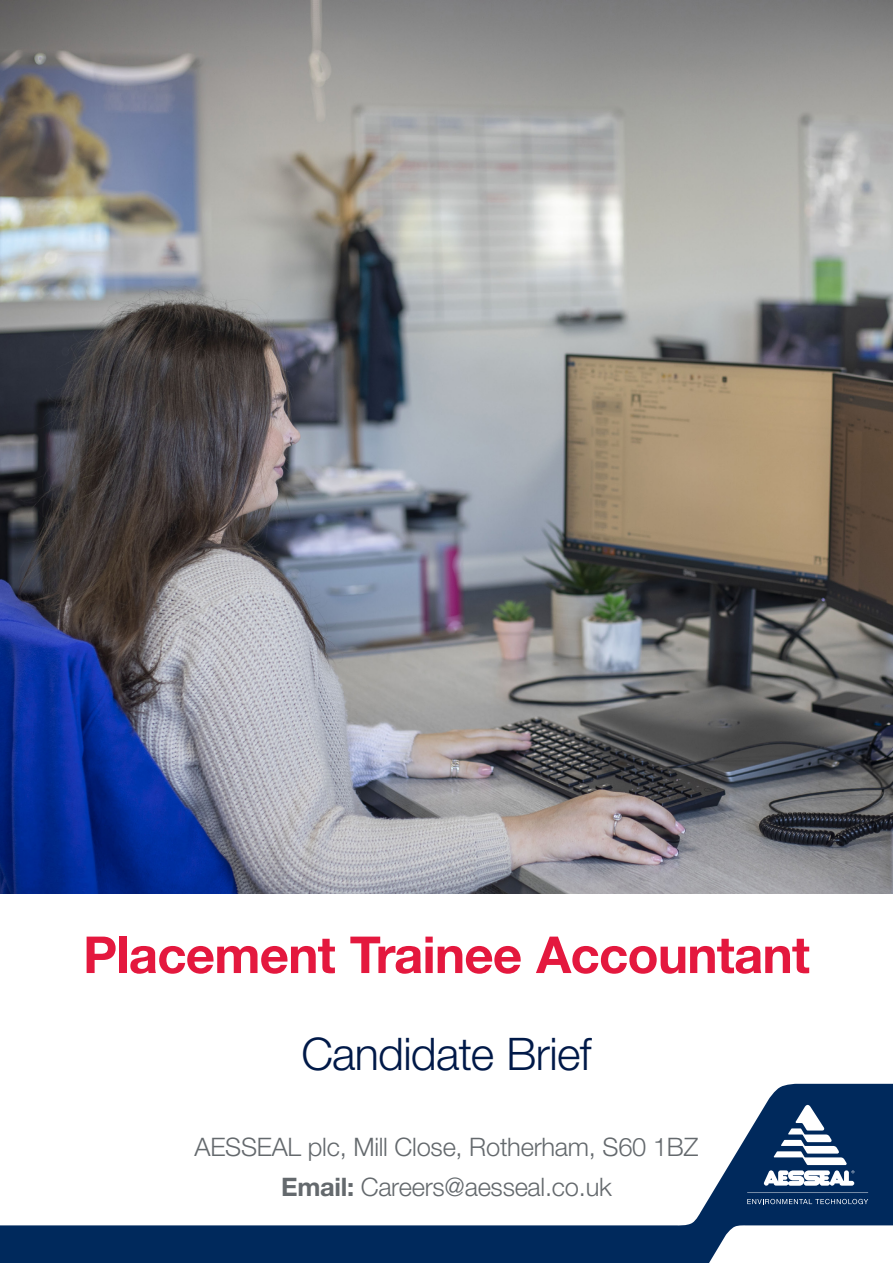
<style>
.page{position:relative;width:893px;height:1263px;background:#fff}
.page>*{position:absolute;margin:0;border:0;box-sizing:border-box;transform-origin:0 0}
.Headline{font:700 51px "Helvetica Neue LTW1 G";letter-spacing:-.015em;color:#e4183e}
.Subline{font:300 45px "Helvetica Neue LTW1 G";letter-spacing:-.015em;color:#001948}
.Body_copy{font:300 25.5px "Helvetica Neue LTW1 G";letter-spacing:-.01em;color:#64696d}
.s1{font-weight:700}
</style>
<div class="page">
<img style="left:0;top:0;width:893px;height:893px">
<svg style="left:0;top:1084px;width:893px;height:179px"></svg>
<svg style="left:747px;top:1192px;width:121px;height:1px"></svg>
<svg style="left:764px;top:1105px;width:90px;height:81px"></svg>
<svg style="left:747px;top:1199px;width:121px;height:5px"></svg>
<p class="Headline" style="left:83px;top:923px;width:728px">Placement Trainee Accountant</p>
<p class="Subline" style="left:302px;top:1026px;width:291px">Candidate Brief</p>
<p class="Body_copy" style="left:195px;top:1131px;width:505px">AESSEAL plc, Mill Close, Rotherham, S60 1BZ</p>
<p class="Body_copy" style="left:281px;top:1171px;width:332px"><span class="s1">Email:</span> Careers@aesseal.co.uk</p>
</div>
